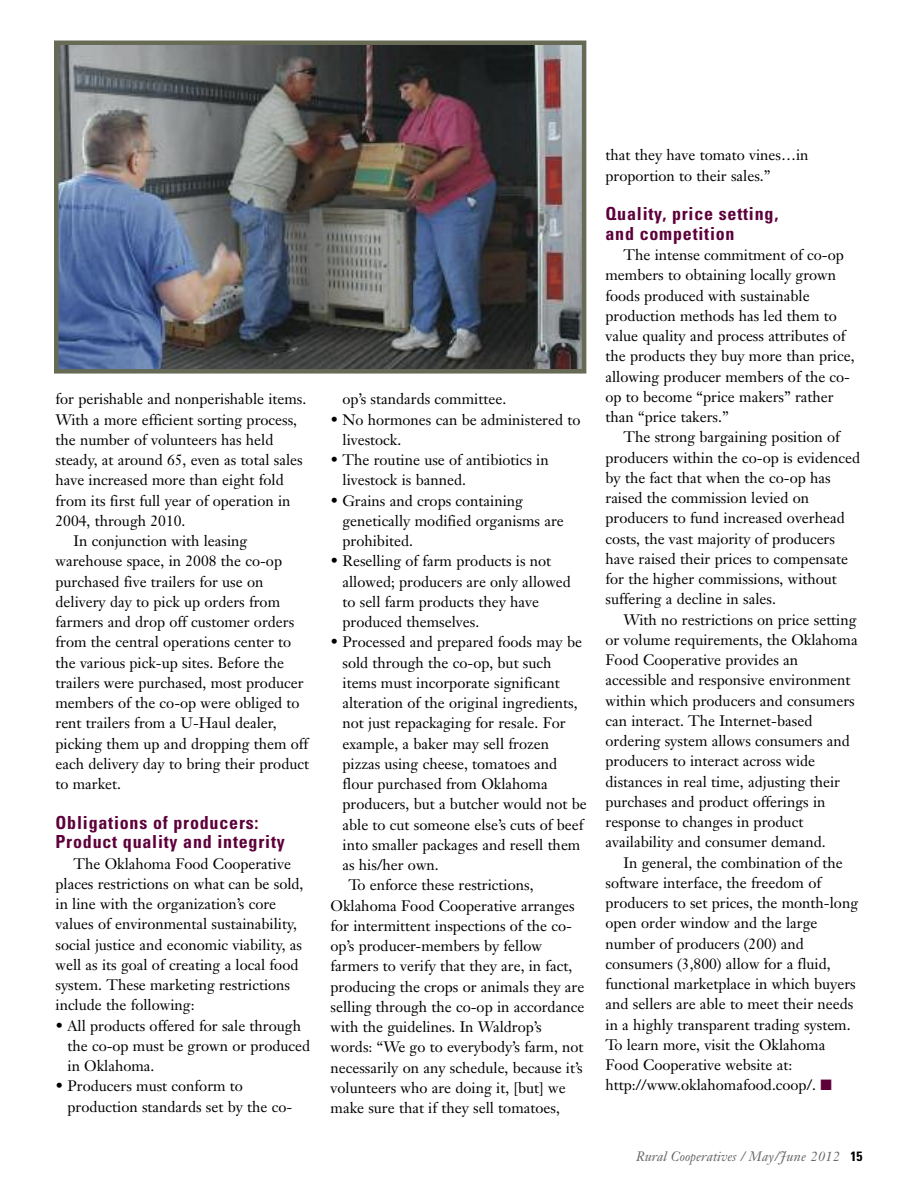
<style>
.page{position:relative;width:918px;height:1188px;background:#fff}
.page>*{position:absolute;margin:0;border:0;box-sizing:border-box;transform-origin:0 0}
.t1{font:700 condensed 18px/19.5px "Univers";letter-spacing:.045em;color:#5d003a}
.t2{font:15px/20.2px "Janson Text";color:#000}
.t3{font:italic 13.5px "Janson Text";color:#666}
.s1{color:#5d003a}
.s2{font-family:"Univers";font-weight:700;font-style:normal;font-stretch:condensed;color:#000}
</style>
<div class="page">
<img style="left:59px;top:45px;width:522px;height:324px">
<div style="left:54px;top:40px;width:532px;height:334px;border:4px solid #676b56"></div>
<p class="t2" style="left:56px;top:391px;width:252px">for perishable and nonperishable items.</p>
<p class="t2" style="left:56px;top:411px;width:243px">With a more efficient sorting process,</p>
<p class="t2" style="left:56px;top:431px;width:219px">the number of volunteers has held</p>
<p class="t2" style="left:56px;top:451px;width:249px">steady, at around 65, even as total sales</p>
<p class="t2" style="left:55px;top:472px;width:230px">have increased more than eight fold</p>
<p class="t2" style="left:55px;top:492px;width:237px">from its first full year of operation in</p>
<p class="t2" style="left:55px;top:512px;width:131px">2004, through 2010.</p>
<p class="t2" style="left:74px;top:532px;width:175px">In conjunction with leasing</p>
<p class="t2" style="left:55px;top:553px;width:228px">warehouse space, in 2008 the co-op</p>
<p class="t2" style="left:55px;top:573px;width:209px">purchased five trailers for use on</p>
<p class="t2" style="left:55px;top:593px;width:226px">delivery day to pick up orders from</p>
<p class="t2" style="left:55px;top:613px;width:240px">farmers and drop off customer orders</p>
<p class="t2" style="left:55px;top:634px;width:237px">from the central operations center to</p>
<p class="t2" style="left:55px;top:654px;width:230px">the various pick-up sites. Before the</p>
<p class="t2" style="left:55px;top:674px;width:250px">trailers were purchased, most producer</p>
<p class="t2" style="left:55px;top:694px;width:246px">members of the co-op were obliged to</p>
<p class="t2" style="left:55px;top:715px;width:223px">rent trailers from a U-Haul dealer,</p>
<p class="t2" style="left:55px;top:735px;width:254px">picking them up and dropping them off</p>
<p class="t2" style="left:55px;top:755px;width:255px">each delivery day to bring their product</p>
<p class="t2" style="left:55px;top:775px;width:67px">to market.</p>
<p class="t1" style="left:56px;top:814px;width:231px">Obligations of producers:<br>Product quality and integrity</p>
<p class="t2" style="left:55px;top:855px;width:250px;text-indent:18px">The Oklahoma Food Cooperative places restrictions on what can be sold, in line with the organization’s core values of environmental sustainability, social justice and economic viability, as well as its goal of creating a local food system. These marketing restrictions include the following:</p>
<p class="t2" style="left:68px;top:1017px;width:244px;text-indent:-12px">• All products offered for sale through the co-op must be grown or produced in Oklahoma.</p>
<p class="t2" style="left:68px;top:1078px;width:226px;text-indent:-12px">• Producers must conform to production standards set by the co-</p>
<p class="t2" style="left:343px;top:391px;width:165px">op’s standards committee.</p>
<p class="t2" style="left:343px;top:411px;width:239px;text-indent:-12px">• No hormones can be administered to livestock.</p>
<p class="t2" style="left:343px;top:451px;width:208px;text-indent:-12px">• The routine use of antibiotics in livestock is banned.</p>
<p class="t2" style="left:343px;top:492px;width:223px;text-indent:-12px">• Grains and crops containing genetically modified organisms are prohibited.</p>
<p class="t2" style="left:343px;top:553px;width:230px;text-indent:-12px">• Reselling of farm products is not allowed; producers are only allowed to sell farm products they have produced themselves.</p>
<p class="t2" style="left:331px;top:634px;width:253px">• Processed and prepared foods may be</p>
<p class="t2" style="left:343px;top:654px;width:211px">sold through the co-op, but such</p>
<p class="t2" style="left:343px;top:674px;width:219px">items must incorporate significant</p>
<p class="t2" style="left:343px;top:694px;width:237px">alteration of the original ingredients,</p>
<p class="t2" style="left:343px;top:715px;width:225px">not just repackaging for resale. For</p>
<p class="t2" style="left:343px;top:735px;width:208px">example, a baker may sell frozen</p>
<p class="t2" style="left:343px;top:755px;width:216px">pizzas using cheese, tomatoes and</p>
<p class="t2" style="left:343px;top:775px;width:207px">flour purchased from Oklahoma</p>
<p class="t2" style="left:343px;top:796px;width:246px">producers, but a butcher would not be</p>
<p class="t2" style="left:343px;top:816px;width:242px">able to cut someone else’s cuts of beef</p>
<p class="t2" style="left:343px;top:836px;width:239px">into smaller packages and resell them</p>
<p class="t2" style="left:343px;top:856px;width:98px">as his/her own.</p>
<p class="t2" style="left:349px;top:877px;width:187px">To enforce these restrictions,</p>
<p class="t2" style="left:331px;top:897px;width:246px">Oklahoma Food Cooperative arranges</p>
<p class="t2" style="left:331px;top:917px;width:243px">for intermittent inspections of the co-</p>
<p class="t2" style="left:331px;top:937px;width:213px">op’s producer-members by fellow</p>
<p class="t2" style="left:331px;top:958px;width:244px">farmers to verify that they are, in fact,</p>
<p class="t2" style="left:331px;top:978px;width:255px">producing the crops or animals they are</p>
<p class="t2" style="left:331px;top:998px;width:255px">selling through the co-op in accordance</p>
<p class="t2" style="left:331px;top:1018px;width:213px">with the guidelines. In Waldrop’s</p>
<p class="t2" style="left:331px;top:1039px;width:255px">words: “We go to everybody’s farm, not</p>
<p class="t2" style="left:331px;top:1059px;width:254px">necessarily on any schedule, because it’s</p>
<p class="t2" style="left:331px;top:1079px;width:237px">volunteers who are doing it, [but] we</p>
<p class="t2" style="left:331px;top:1099px;width:231px">make sure that if they sell tomatoes,</p>
<p class="t2" style="left:606px;top:147px;width:205px">that they have tomato vines…in proportion to their sales.”</p>
<p class="t1" style="left:605px;top:206px;width:174px">Quality, price setting, and competition</p>
<p class="t2" style="left:605px;top:246px;width:251px;text-indent:18px">The intense commitment of co-op members to obtaining locally grown foods produced with sustainable production methods has led them to value quality and process attributes of the products they buy more than price, allowing producer members of the co&shy;op to become “price makers” rather than “price takers.”</p>
<p class="t2" style="left:606px;top:429px;width:256px;text-indent:18px">The strong bargaining position of producers within the co-op is evidenced by the fact that when the co-op has raised the commission levied on producers to fund increased overhead costs, the vast majority of producers have raised their prices to compensate for the higher commissions, without suffering a decline in sales.</p>
<p class="t2" style="left:606px;top:611px;width:254px;text-indent:18px">With no restrictions on price setting or volume requirements, the Oklahoma Food Cooperative provides an accessible and responsive environment within which producers and consumers can interact. The Internet-based ordering system allows consumers and producers to interact across wide distances in real time, adjusting their purchases and product offerings in response to changes in product availability and consumer demand.</p>
<p class="t2" style="left:606px;top:854px;width:254px;text-indent:18px">In general, the combination of the software interface, the freedom of producers to set prices, the month-long open order window and the large number of producers (200) and consumers (3,800) allow for a fluid, functional marketplace in which buyers and sellers are able to meet their needs in a highly transparent trading system.<br>To learn more, visit the Oklahoma Food Cooperative website at: http://www.oklahomafood.coop/. <span class="s1">■</span></p>
<p class="t3" style="left:636px;top:1151px;width:228px">Rural Cooperatives / May/June 2012 <span class="s2">15</span></p>
</div>
